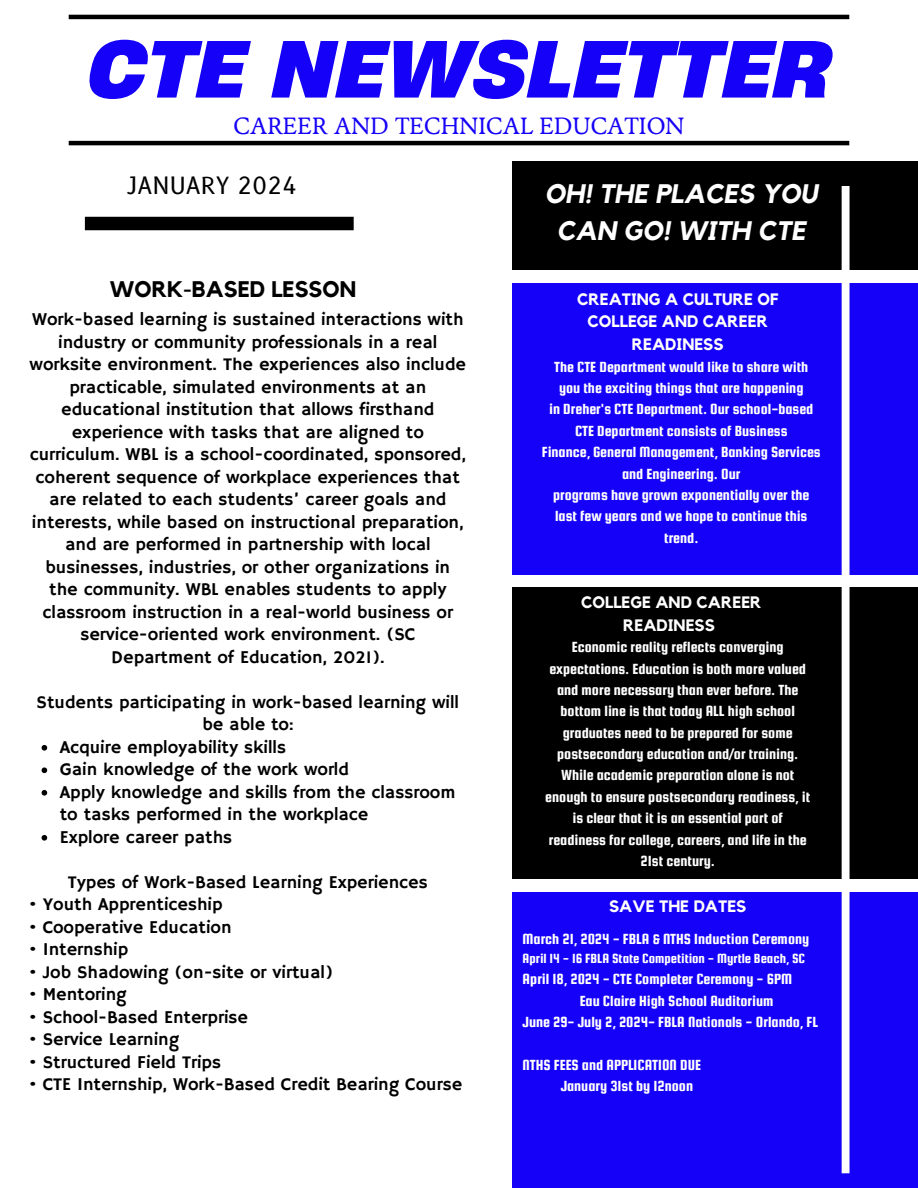
<style>
.page{position:relative;width:918px;height:1188px;background:#fff}
.page>*{position:absolute;margin:0;border:0;box-sizing:border-box;transform-origin:0 0}
.t1{font:italic 700 76.05px "Heading Now 76";color:#1501f8}
.t2{font:italic 700 26.7px/37.2px "Kollektif";color:#fff;text-align:center}
.t3{font:23.55px "TY Serif";color:#1501f8}
.t4{font:23.1px "B612";color:#000}
.t5{font:700 22.5px "Kollektif";color:#000}
.t6{font:18px/22.5px "Hammersmith One";color:#000;text-align:center}
.t7{font:700 16.5px/22.5px "Kollektif";color:#fff;text-align:center}
.t8{font:15.75px/21.3px "Squada One";color:#fff;text-align:center}
.t9{font:14.25px "Squada One";color:#fff}
</style>
<div class="page">
<div style="left:85px;top:217px;width:269px;height:13px;background:#000"></div>
<div style="left:512px;top:161px;width:406px;height:109px;background:#000"></div>
<div style="left:512px;top:283px;width:406px;height:292px;background:#1501f8"></div>
<div style="left:512px;top:587px;width:406px;height:292px;background:#000"></div>
<div style="left:512px;top:892px;width:406px;height:296px;background:#1501f8"></div>
<div style="left:842px;top:186px;width:8px;height:987px;background:#fff"></div>
<hr style="left:69px;top:15px;width:780px;height:4px;background:#000">
<hr style="left:69px;top:141px;width:780px;height:4px;background:#000">
<svg style="left:42px;top:745px;width:5px;height:6px"></svg>
<svg style="left:42px;top:767px;width:5px;height:6px"></svg>
<svg style="left:42px;top:790px;width:5px;height:6px"></svg>
<svg style="left:42px;top:835px;width:5px;height:6px"></svg>
<h3 class="t1" style="left:88px;top:18px;width:744px">CTE NEWSLETTER</h3>
<h3 class="t3" style="left:234px;top:111px;width:452px">CAREER AND TECHNICAL EDUCATION</h3>
<h5 class="t4" style="left:127px;top:172px;width:172px">JANUARY 2024</h5>
<p class="t5" style="left:110px;top:279px;width:248px">WORK-BASED LESSON</p>
<h4 class="t6" style="left:30px;top:309px;width:438px">Work-based learning is sustained interactions with industry or community professionals in a real worksite environment. The experiences also include practicable, simulated environments at an educational institution that allows firsthand experience with tasks that are aligned to curriculum. WBL is a school-coordinated, sponsored, coherent sequence of workplace experiences that are related to each students’ career goals and interests, while based on instructional preparation, and are performed in partnership with local businesses, industries, or other organizations in the community. WBL enables students to apply classroom instruction in a real-world business or service-oriented work environment. (SC Department of Education, 2021).</h4>
<p class="t6" style="left:37px;top:692px;width:424px">Students participating in work-based learning will be able to:</p>
<p class="t6" style="left:60px;top:737px;width:228px">Acquire employability skills</p>
<p class="t6" style="left:60px;top:759px;width:291px">Gain knowledge of the work world</p>
<p class="t6" style="left:60px;top:782px;width:397px;text-align:left">Apply knowledge and skills from the classroom to tasks performed in the workplace</p>
<p class="t6" style="left:60px;top:827px;width:174px">Explore career paths</p>
<p class="t6" style="left:68px;top:872px;width:361px">Types of Work-Based Learning Experiences</p>
<p class="t6" style="left:29px;top:894px;width:195px">• Youth Apprenticeship</p>
<p class="t6" style="left:29px;top:917px;width:204px">• Cooperative Education</p>
<p class="t6" style="left:29px;top:939px;width:100px">• Internship</p>
<p class="t6" style="left:29px;top:962px;width:306px">• Job Shadowing (on-site or virtual)</p>
<p class="t6" style="left:29px;top:984px;width:99px">• Mentoring</p>
<p class="t6" style="left:29px;top:1007px;width:220px">• School-Based Enterprise</p>
<p class="t6" style="left:29px;top:1029px;width:151px">• Service Learning</p>
<p class="t6" style="left:29px;top:1052px;width:193px">• Structured Field Trips</p>
<p class="t6" style="left:29px;top:1074px;width:435px">• CTE Internship, Work-Based Credit Bearing Course</p>
<h3 class="t2" style="left:545px;top:176px;width:274px">OH! THE PLACES YOU<br>CAN GO! WITH CTE</h3>
<h2 class="t7" style="left:577px;top:288px;width:203px">CREATING A CULTURE OF<br>COLLEGE AND CAREER<br>READINESS</h2>
<h5 class="t8" style="left:554px;top:356px;width:256px">The CTE Department would like to share with</h5>
<h5 class="t8" style="left:559px;top:377px;width:246px">you the exciting things that are happening</h5>
<h5 class="t8" style="left:549px;top:399px;width:266px">in Dreher's CTE Department. Our school-based</h5>
<h5 class="t8" style="left:575px;top:420px;width:214px">CTE Department consists of Business</h5>
<h5 class="t8" style="left:542px;top:441px;width:280px">Finance, General Management, Banking Services and Engineering. Our</h5>
<h5 class="t8" style="left:553px;top:484px;width:258px">programs have grown exponentially over the</h5>
<h1 class="t8" style="left:555px;top:505px;width:254px">last few years and we hope to continue this</h1>
<h4 class="t8" style="left:664px;top:527px;width:36px">trend.</h4>
<p class="t7" style="left:581px;top:592px;width:182px">COLLEGE AND CAREER<br>READINESS</p>
<p class="t8" style="left:572px;top:636px;width:213px">Economic reality reflects converging</p>
<p class="t8" style="left:549px;top:658px;width:258px">expectations. Education is both more valued</p>
<p class="t8" style="left:557px;top:679px;width:243px">and more necessary than ever before. The</p>
<p class="t8" style="left:561px;top:700px;width:236px">bottom line is that today ALL high school</p>
<p class="t8" style="left:563px;top:722px;width:231px">graduates need to be prepared for some</p>
<p class="t8" style="left:557px;top:743px;width:243px">postsecondary education and/or training.</p>
<p class="t8" style="left:561px;top:764px;width:235px">While academic preparation alone is not</p>
<p class="t8" style="left:545px;top:786px;width:266px">enough to ensure postsecondary readiness, it</p>
<h4 class="t8" style="left:573px;top:807px;width:212px">is clear that it is an essential part of</h4>
<p class="t8" style="left:549px;top:829px;width:259px">readiness for college, careers, and life in the</p>
<p class="t8" style="left:641px;top:850px;width:76px">21st century.</p>
<p class="t7" style="left:609px;top:896px;width:139px">SAVE THE DATES</p>
<p class="t8" style="left:523px;top:928px;width:288px">March 21, 2024 - FBLA &amp; NTHS Induction Ceremony</p>
<p class="t9" style="left:523px;top:951px;width:284px">April 14 - 16 FBLA State Competition - Myrtle Beach, SC</p>
<p class="t8" style="left:523px;top:968px;width:271px">April 18, 2024 - CTE Completer Ceremony - 6PM</p>
<p class="t8" style="left:580px;top:990px;width:195px">Eau Claire High School Auditorium</p>
<p class="t8" style="left:523px;top:1011px;width:297px">June 29- July 2, 2024- FBLA Nationals - Orlando, FL</p>
<p class="t8" style="left:523px;top:1054px;width:180px">NTHS FEES and APPLICATION DUE</p>
<p class="t8" style="left:561px;top:1075px;width:134px">January 31st by 12noon</p>
</div>
